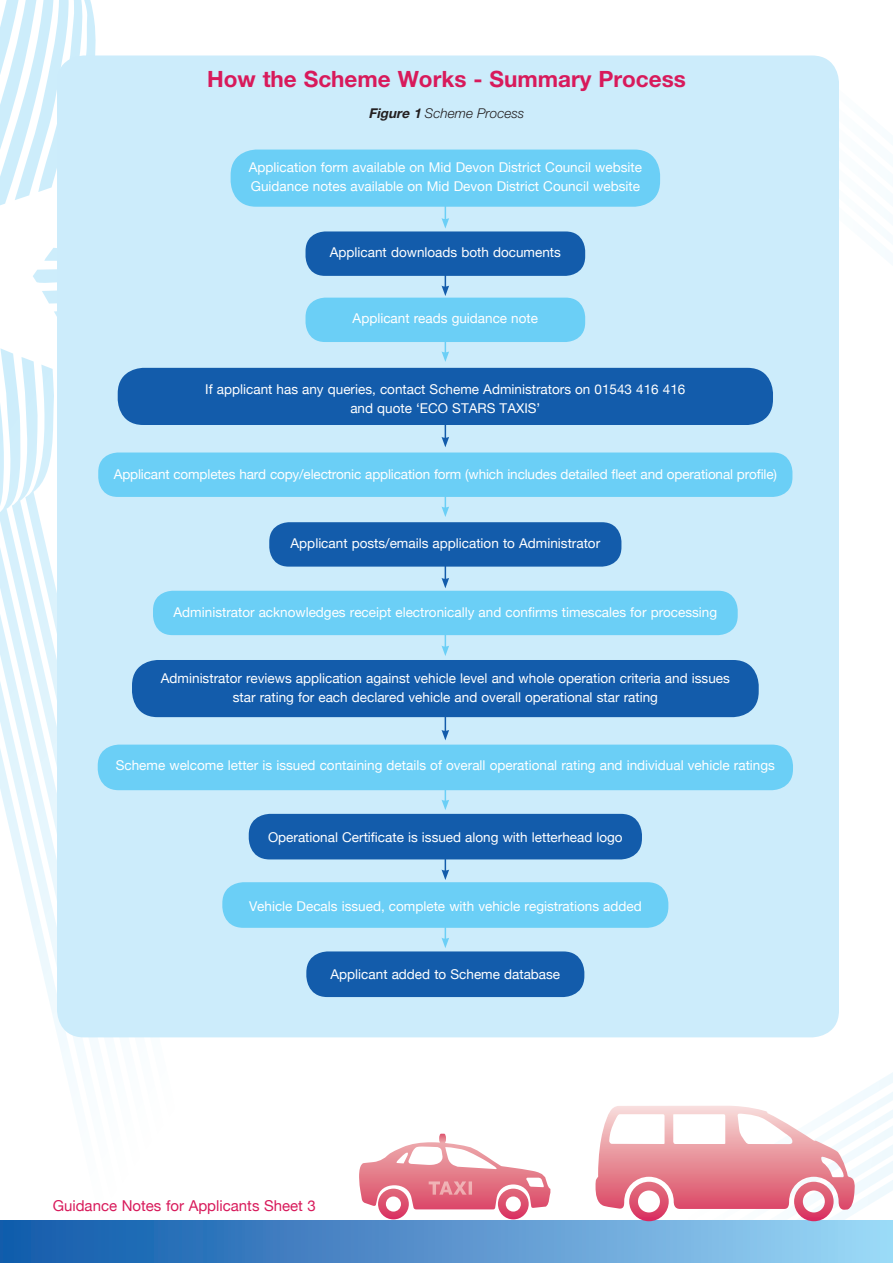
<style>
.page{position:relative;width:893px;height:1263px;background:#fff}
.page>*{position:absolute;margin:0;border:0;box-sizing:border-box;transform-origin:0 0}
.t1{font:700 22.5px "Helvetica Neue";color:#d81a5b}
.t2{font:15px "Helvetica Neue";color:#d81a5b}
.t3{font:13.5px/19.5px "Helvetica Neue";color:#fff;text-align:center}
.t4{font:italic 300 13.5px "Helvetica Neue";color:#231f20}
.s1{font-family:"Helvetica Neue East A";font-weight:700}
</style>
<div class="page">
<svg style="left:0;top:0;width:15px;height:206px;fill:#cdedfb"></svg>
<svg style="left:15px;top:0;width:23px;height:200px;fill:#cdedfb"></svg>
<svg style="left:38px;top:0;width:22px;height:192px;fill:#cdedfb"></svg>
<svg style="left:60px;top:0;width:91px;height:70px"></svg>
<svg style="left:0;top:398px;width:121px;height:678px"></svg>
<svg style="left:167px;top:1015px;width:726px;height:205px"></svg>
<svg style="left:359px;top:1134px;width:191px;height:85px"></svg>
<div style="left:57px;top:56px;width:782px;height:981px;background:#ccecfb;border-radius:27px"></div>
<div style="left:118px;top:368px;width:655px;height:57px;background:#135cab;border-radius:26px"></div>
<div style="left:132px;top:660px;width:627px;height:57px;background:#135cab;border-radius:26px"></div>
<div style="left:249px;top:814px;width:393px;height:45px;background:#135cab;border-radius:21px"></div>
<div style="left:231px;top:150px;width:429px;height:57px;background:#6bcff6;border-radius:26px"></div>
<div style="left:98px;top:452px;width:694px;height:45px;background:#6bcff6;border-radius:20px"></div>
<div style="left:153px;top:591px;width:585px;height:44px;background:#6bcff6;border-radius:20px"></div>
<div style="left:98px;top:745px;width:695px;height:45px;background:#6bcff6;border-radius:21px"></div>
<div style="left:222px;top:882px;width:446px;height:46px;background:#6bcff6;border-radius:21px"></div>
<div style="left:306px;top:951px;width:278px;height:46px;background:#135cab;border-radius:21px"></div>
<div style="left:269px;top:522px;width:352px;height:45px;background:#135cab;border-radius:20px"></div>
<svg style="left:441px;top:497px;width:8px;height:20px"></svg>
<svg style="left:441px;top:635px;width:8px;height:21px"></svg>
<svg style="left:441px;top:790px;width:8px;height:20px"></svg>
<svg style="left:441px;top:927px;width:8px;height:21px"></svg>
<svg style="left:33px;top:194px;width:624px;height:168px"></svg>
<svg style="left:441px;top:425px;width:8px;height:22px"></svg>
<svg style="left:441px;top:566px;width:8px;height:22px"></svg>
<svg style="left:441px;top:717px;width:8px;height:23px"></svg>
<svg style="left:441px;top:859px;width:8px;height:21px"></svg>
<div style="left:0;top:1220px;width:893px;height:43px;background:linear-gradient(to right,#1056a9,#9fd6f6)"></div>
<svg style="left:595px;top:1106px;width:260px;height:115px"></svg>
<p class="t1" style="left:207px;top:65px;width:480px">How the Scheme Works - Summary Process</p>
<p class="t4" style="left:368px;top:106px;width:157px"><span class="s1">Figure 1</span> Scheme Process</p>
<p class="t3" style="left:249px;top:156px;width:395px">Application form available on Mid Devon District Council website</p>
<p class="t3" style="left:251px;top:176px;width:391px">Guidance notes available on Mid Devon District Council website</p>
<p class="t3" style="left:330px;top:242px;width:232px">Applicant downloads both documents</p>
<p class="t3" style="left:353px;top:308px;width:187px">Applicant reads guidance note</p>
<p class="t3" style="left:205px;top:378px;width:482px">If applicant has any queries, contact Scheme Administrators on 01543 416 416 and quote ‘ECO STARS TAXIS’</p>
<p class="t3" style="left:114px;top:464px;width:665px">Applicant completes hard copy/electronic application form (which includes detailed fleet and operational profile)</p>
<p class="t3" style="left:291px;top:532px;width:311px">Applicant posts/emails application to Administrator</p>
<p class="t3" style="left:174px;top:601px;width:545px">Administrator acknowledges receipt electronically and confirms timescales for processing</p>
<p class="t3" style="left:161px;top:667px;width:570px">Administrator reviews application against vehicle level and whole operation criteria and issues star rating for each declared vehicle and overall operational star rating</p>
<p class="t3" style="left:116px;top:755px;width:661px">Scheme welcome letter is issued containing details of overall operational rating and individual vehicle ratings</p>
<p class="t3" style="left:268px;top:826px;width:356px">Operational Certificate is issued along with letterhead logo</p>
<p class="t3" style="left:249px;top:896px;width:394px">Vehicle Decals issued, complete with vehicle registrations added</p>
<p class="t3" style="left:331px;top:964px;width:231px">Applicant added to Scheme database</p>
<p class="t2" style="left:53px;top:1193px;width:265px">Guidance Notes for Applicants Sheet 3</p>
</div>
